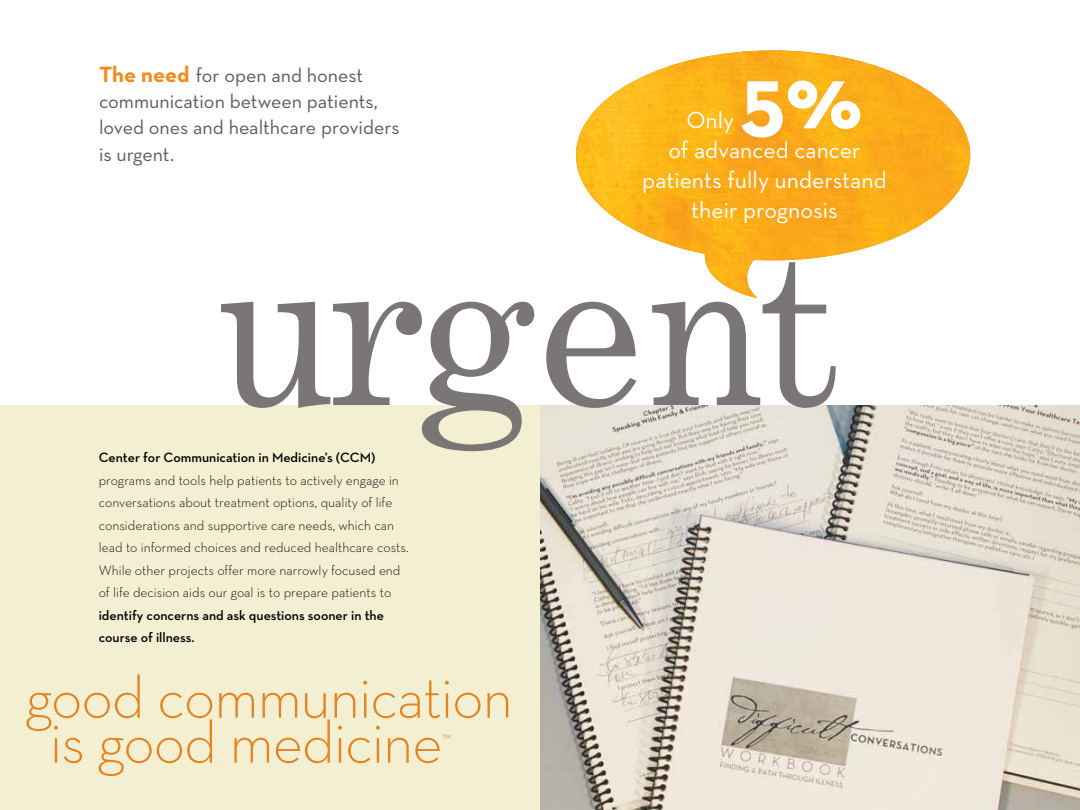
<style>
.page{position:relative;width:1080px;height:810px;background:#fff}
.page>*{position:absolute;margin:0;border:0;box-sizing:border-box;transform-origin:0 0}
.t1{font:210px "Century Expanded";letter-spacing:-.025em;color:#7a7675}
.t2{font:700 90px "Neutra Text";color:#fff}
.t3{font:300 60px/45px "Neutra Text";letter-spacing:-.02em;color:#e7831d}
.t4{font:23.75px/30px "Neutra Text";color:#fff;text-align:center}
.t5{font:20px/26.2px "Neutra Text";color:#5f5b58}
.t6{font:300 13.75px/22.5px "Neutra Text";color:#000}
.t7{font:600 13.75px/22.5px "Neutra Text";color:#000}
.t8{font:300 13.75px "Neutra Text";color:#e7831d}
.s1{font-weight:700;font-size:22.5px;color:#f68b1f}
</style>
<div class="page">
<img style="left:576px;top:50px;width:394px;height:248px">
<img style="left:540px;top:405px;width:540px;height:405px">
<div style="left:0;top:405px;width:540px;height:405px;background:#f3efd2"></div>
<h3 class="t5" style="left:99px;top:62px;width:302px"><span class="s1">The need</span> for open and honest communication between patients, loved ones and healthcare providers is urgent.</h3>
<h2 class="t2" style="left:740px;top:42px;width:124px">5%</h2>
<h3 class="t4" style="left:642px;top:165px;width:246px">patients fully understand their prognosis</h3>
<h3 class="t4" style="left:686px;top:105px;width:49px">Only</h3>
<h3 class="t4" style="left:668px;top:135px;width:194px">of advanced cancer</h3>
<h1 class="t1" style="left:219px;top:202px;width:624px">urgent</h1>
<p class="t7" style="left:99px;top:446px;width:278px">Center for Communication in Medicine’s (CCM)</p>
<p class="t6" style="left:99px;top:469px;width:311px">programs and tools help patients to actively engage in conversations about treatment options, quality of life considerations and supportive care needs, which can lead to informed choices and reduced healthcare costs.<br>While other projects offer more narrowly focused end of life decision aids our goal is to prepare patients to</p>
<p class="t7" style="left:99px;top:604px;width:287px">identify concerns and ask questions sooner in the course of illness.</p>
<h3 class="t3" style="left:50px;top:674px;width:465px;text-indent:-24px">good communication is good medicine</h3>
<p class="t8" style="left:441px;top:731px;width:12px">™</p>
</div>
